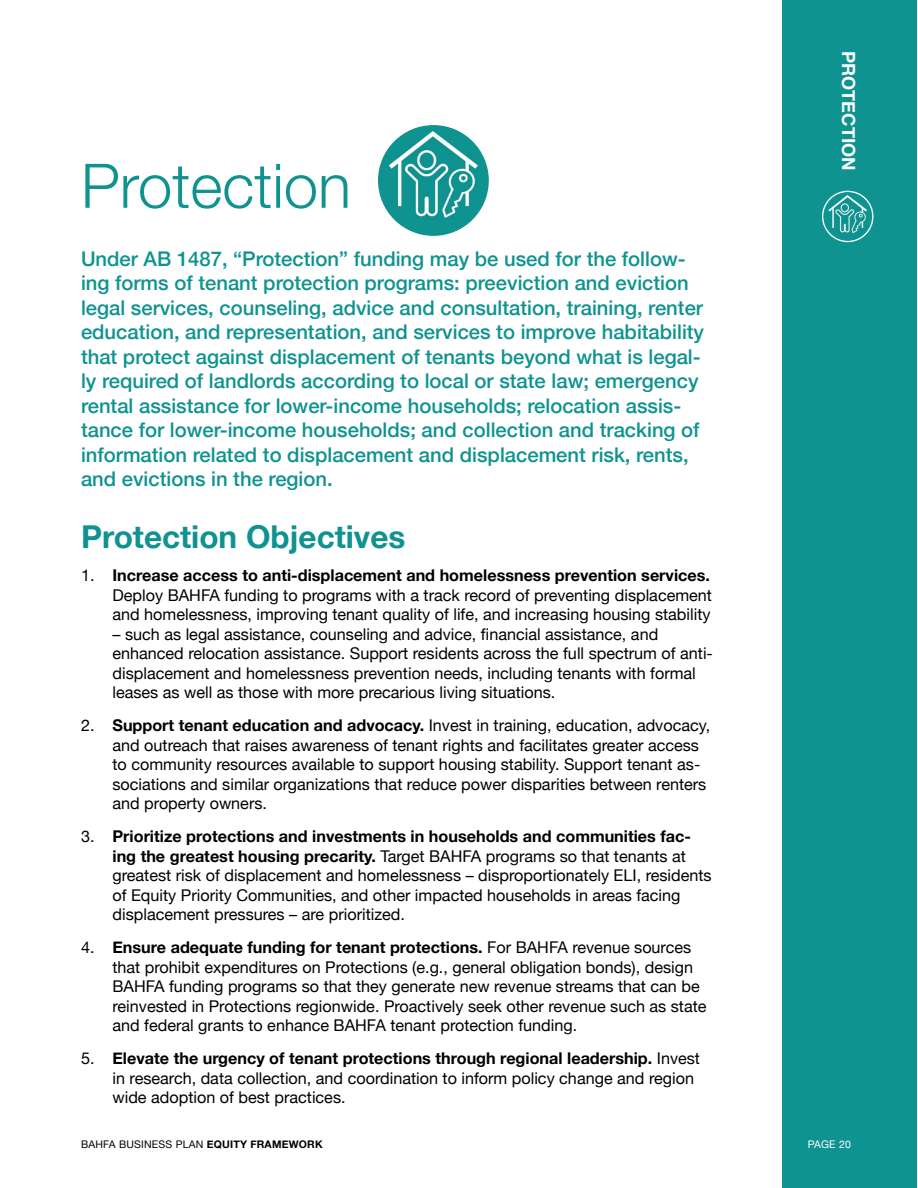
<style>
.page{position:relative;width:918px;height:1188px;background:#fff}
.page>*{position:absolute;margin:0;border:0;box-sizing:border-box;transform-origin:0 0}
.Heading_1_-_Main_Sec{font:300 61.5px "Helvetica Neue";color:#0e9390}
.Protection_Blue_Subh{font:700 31.5px "Helvetica Neue";color:#0e9390}
.t1{font:500 20.25px/24.5px "Helvetica Neue";color:#0e9390}
.Heading_1_-_Main_Sec-2{font:700 18.15px "Helvetica Neue";color:#fff}
.Objectives{font:16.2px/19.5px "Helvetica Neue";color:#000}
.t2{font:10.5px "Helvetica Neue";letter-spacing:.02em;color:#000}
.t3{font:10.5px "Helvetica Neue";letter-spacing:.02em;color:#fff}
.s1{font-weight:700}
</style>
<div class="page">
<svg style="left:376px;top:123px;width:115px;height:115px;background:#34a4a1"></svg>
<img style="left:389px;top:129px;width:91px;height:90px">
<div style="left:374px;top:121px;width:119px;height:119px;border:4px solid #fff;border-radius:50%"></div>
<div style="left:782px;top:0;width:135px;height:1188px;background:#0e9390"></div>
<svg style="left:823px;top:191px;width:50px;height:51px"></svg>
<img style="left:828px;top:194px;width:40px;height:39px">
<div style="left:822px;top:191px;width:52px;height:51px;border:1px solid #fff;border-radius:50%"></div>
<p class="Heading_1_-_Main_Sec" style="left:81px;top:136px;width:272px">Protection</p>
<p class="t1" style="left:81px;top:245px;width:625px">Under AB 1487, “Protection” funding may be used for the follow&shy;ing forms of tenant protection programs: preeviction and eviction legal services, counseling, advice and consultation, training, renter education, and representation, and services to improve habitability that protect against displacement of tenants beyond what is legal&shy;ly required of landlords according to local or state law; emergency rental assistance for lower-income households; relocation assis&shy;tance for lower-income households; and collection and tracking of information related to displacement and displacement risk, rents, and evictions in the region.</p>
<p class="Protection_Blue_Subh" style="left:81px;top:512px;width:326px">Protection Objectives</p>
<p class="Objectives" style="left:112px;top:567px;width:601px;text-indent:-32px">1. <span class="s1">Increase access to anti-displacement and homelessness prevention services.<br></span>Deploy BAHFA funding to programs with a track record of preventing displacement and homelessness, improving tenant quality of life, and increasing housing stability</p>
<p class="Objectives" style="left:112px;top:625px;width:602px">– such as legal assistance, counseling and advice, financial assistance, and enhanced relocation assistance. Support residents across the full spectrum of anti&shy;displacement and homelessness prevention needs, including tenants with formal leases as well as those with more precarious living situations.</p>
<p class="Objectives" style="left:112px;top:717px;width:599px;text-indent:-32px">2. <span class="s1">Support tenant education and advocacy.</span> Invest in training, education, advocacy, and outreach that raises awareness of tenant rights and facilitates greater access to community resources available to support housing stability. Support tenant as&shy;sociations and similar organizations that reduce power disparities between renters and property owners.</p>
<p class="Objectives" style="left:112px;top:828px;width:601px;text-indent:-32px">3. <span class="s1">Prioritize protections and investments in households and communities fac&shy;ing the greatest housing precarity.</span> Target BAHFA programs so that tenants at greatest risk of displacement and homelessness – disproportionately ELI, residents of Equity Priority Communities, and other impacted households in areas facing displacement pressures – are prioritized.</p>
<p class="Objectives" style="left:112px;top:939px;width:596px;text-indent:-32px">4. <span class="s1">Ensure adequate funding for tenant protections.</span> For BAHFA revenue sources that prohibit expenditures on Protections (e.g., general obligation bonds), design BAHFA funding programs so that they generate new revenue streams that can be reinvested in Protections regionwide. Proactively seek other revenue such as state and federal grants to enhance BAHFA tenant protection funding.</p>
<p class="Objectives" style="left:112px;top:1050px;width:589px;text-indent:-32px">5. <span class="s1">Elevate the urgency of tenant protections through regional leadership.</span> Invest in research, data collection, and coordination to inform policy change and region wide adoption of best practices.</p>
<p class="t2" style="left:81px;top:1137px;width:243px">BAHFA BUSINESS PLAN <span class="s1">EQUITY FRAMEWORK</span></p>
<p class="Heading_1_-_Main_Sec-2" style="left:863px;top:51px;width:121px;rotate:90deg">PROTECTION</p>
<p class="t3" style="left:808px;top:1136px;width:45px">PAGE 20</p>
</div>
